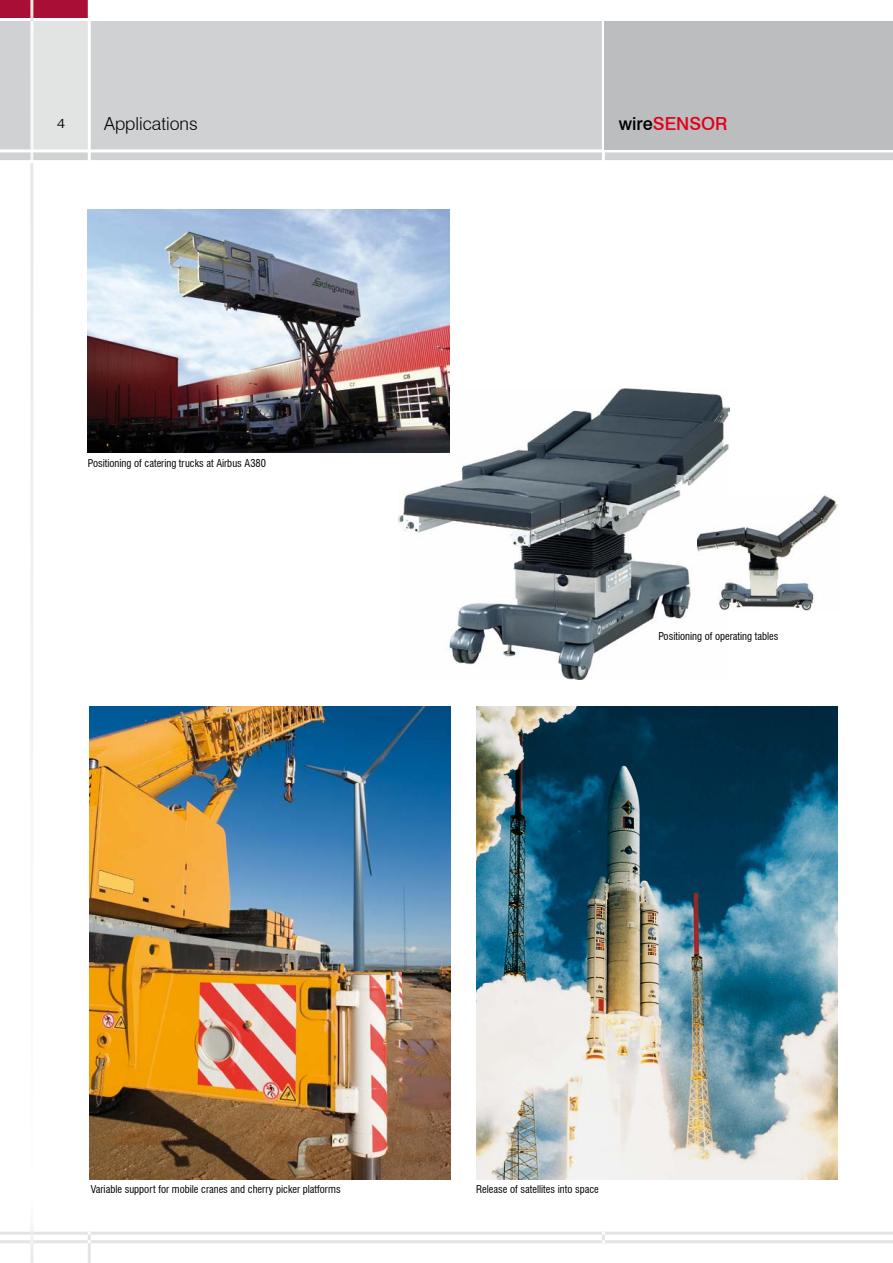
<style>
.page{position:relative;width:893px;height:1263px;background:#fff}
.page>*{position:absolute;margin:0;border:0;box-sizing:border-box;transform-origin:0 0}
.t1{font:300 18px "Swiss 721 BT";color:#000}
.t2{font:500 18px "Swiss 721 BT";color:#e2001a}
.t3{font:300 13.5px "Swiss 721 BT";color:#000;scale:1.18 1}
.t4{font:condensed 10.5px "Swiss 721 BT";color:#000}
.s1{color:#000}
</style>
<div class="page">
<img style="left:399px;top:388px;width:331px;height:292px">
<img style="left:697px;top:494px;width:141px;height:117px">
<img style="left:90px;top:707px;width:361px;height:472px">
<img style="left:88px;top:210px;width:361px;height:242px">
<img style="left:476px;top:707px;width:362px;height:472px">
<div style="left:0;top:21px;width:893px;height:141px;background:linear-gradient(to right,#d6d7d8,#bdbec0)"></div>
<div style="left:32px;top:21px;width:57px;height:130px;background:#e2e3e3"></div>
<div style="left:0;top:0;width:89px;height:18px;background:#a90f36"></div>
<hr style="left:88px;top:0;width:3px;height:163px;background:#fff">
<hr style="left:602px;top:17px;width:3px;height:145px;background:#fff">
<hr style="left:0;top:149px;width:893px;height:3px;background:#fff">
<hr style="left:0;top:160px;width:893px;height:3px;background:#fff">
<hr style="left:0;top:1240px;width:893px;height:3px;background:#e3e4e4">
<hr style="left:30px;top:0;width:3px;height:1204px;background:#e3e4e4">
<hr style="left:0;top:1232px;width:893px;height:3px;background:#e3e4e4">
<hr style="left:30px;top:1199px;width:3px;height:64px;background:#e3e4e4">
<hr style="left:88px;top:1232px;width:3px;height:31px;background:#e3e4e4">
<svg style="left:602px;top:1232px;width:3px;height:11px"></svg>
<p class="t3" style="left:57px;top:115px;width:9px">4</p>
<h1 class="t1" style="left:104px;top:113px;width:95px">Applications</h1>
<h1 class="t2" style="left:619px;top:113px;width:110px"><span class="s1">wire</span>SENSOR</h1>
<p class="t4" style="left:88px;top:456px;width:180px">Positioning of catering trucks at Airbus A380</p>
<p class="t4" style="left:658px;top:630px;width:122px">Positioning of operating tables</p>
<p class="t4" style="left:91px;top:1183px;width:251px">Variable support for mobile cranes and cherry picker platforms</p>
<p class="t4" style="left:476px;top:1183px;width:124px">Release of satellites into space</p>
</div>
